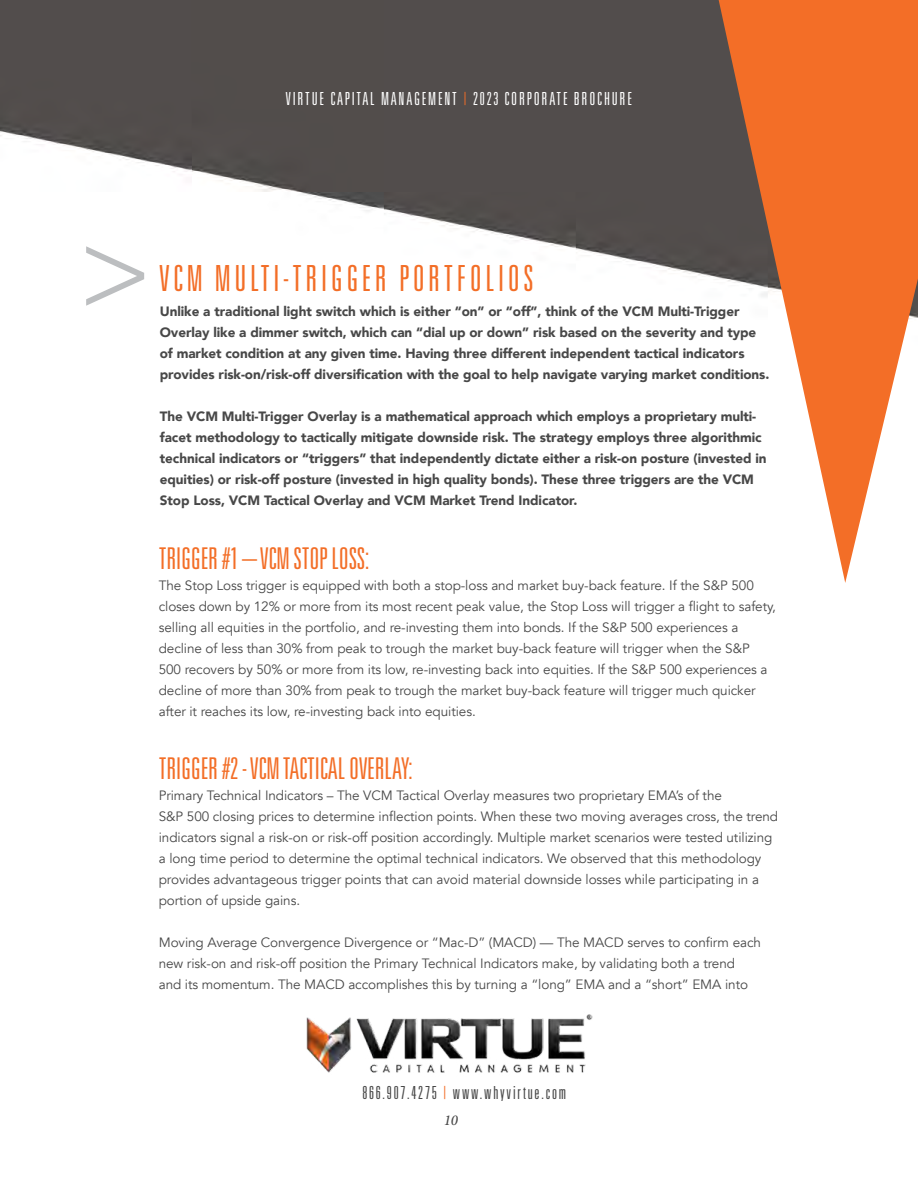
<style>
.page{position:relative;width:918px;height:1188px;background:#fff}
.page>*{position:absolute;margin:0;border:0;box-sizing:border-box;transform-origin:0 0}
.t1{font:300 ultra-condensed 114.6px "Univers LT Std";color:#bcbec0}
.t2{font:300 ultra-condensed 36px "Univers LT Std";letter-spacing:.1em;color:#f36e27}
.t3{font:300 ultra-condensed 30px "Univers LT Std";letter-spacing:-.005em;color:#f36e27}
.t4{font:300 ultra-condensed 18px "Univers LT Std";letter-spacing:.1em;color:#fff}
.t5{font:300 ultra-condensed 18px "Univers LT Std";letter-spacing:.1em;color:#484848}
.t6{font:italic 500 15px "Minion Pro";color:#484848}
.t7{font:13.5px/21px "Avenir";letter-spacing:-.005em;color:#484848}
.t8{font:900 13.5px/21px "Avenir";letter-spacing:-.005em;color:#484848}
.s1{color:#f36e27}
</style>
<div class="page">
<img style="left:0;top:0;width:719px;height:278px">
<img style="left:306px;top:1014px;width:287px;height:59px">
<svg style="left:719px;top:0;width:199px;height:583px;fill:#f36e27"></svg>
<h3 class="t4" style="left:286px;top:89px;width:348px">VIRTUE CAPITAL MANAGEMENT <span class="s1">|</span> 2023 CORPORATE BROCHURE</h3>
<h1 class="t1" style="left:81px;top:205px;width:70px">&gt;</h1>
<h2 class="t2" style="left:160px;top:259px;width:376px">VCM MULTI-TRIGGER PORTFOLIOS</h2>
<p class="t8" style="left:160px;top:300px;width:611px">Unlike a traditional light switch which is either “on” or “off”, think of the VCM Multi-Trigger Overlay like a dimmer switch, which can “dial up or down” risk based on the severity and type of market condition at any given time. Having three different independent tactical indicators provides risk-on/risk-off diversification with the goal to help navigate varying market conditions.</p>
<p class="t8" style="left:160px;top:405px;width:608px">The VCM Multi-Trigger Overlay is a mathematical approach which employs a proprietary multi&shy;facet methodology to tactically mitigate downside risk. The strategy employs three algorithmic technical indicators or “triggers” that independently dictate either a risk-on posture (invested in equities) or risk-off posture (invested in high quality bonds). These three triggers are the VCM Stop Loss, VCM Tactical Overlay and VCM Market Trend Indicator.</p>
<h3 class="t3" style="left:159px;top:542px;width:212px">TRIGGER #1 – VCM STOP LOSS:</h3>
<p class="t7" style="left:159px;top:575px;width:619px">The Stop Loss trigger is equipped with both a stop-loss and market buy-back feature. If the S&amp;P 500 closes down by 12% or more from its most recent peak value, the Stop Loss will trigger a flight to safety, selling all equities in the portfolio, and re-investing them into bonds. If the S&amp;P 500 experiences a decline of less than 30% from peak to trough the market buy-back feature will trigger when the S&amp;P<br>500 recovers by 50% or more from its low, re-investing back into equities. If the S&amp;P 500 experiences a decline of more than 30% from peak to trough the market buy-back feature will trigger much quicker after it reaches its low, re-investing back into equities.</p>
<h3 class="t3" style="left:159px;top:752px;width:255px">TRIGGER #2 - VCM TACTICAL OVERLAY:</h3>
<p class="t7" style="left:159px;top:785px;width:621px">Primary Technical Indicators – The VCM Tactical Overlay measures two proprietary EMA’s of the<br>S&amp;P 500 closing prices to determine inflection points. When these two moving averages cross, the trend indicators signal a risk-on or risk-off position accordingly. Multiple market scenarios were tested utilizing a long time period to determine the optimal technical indicators. We observed that this methodology provides advantageous trigger points that can avoid material downside losses while participating in a portion of upside gains.</p>
<p class="t7" style="left:159px;top:932px;width:604px">Moving Average Convergence Divergence or “Mac-D” (MACD) — The MACD serves to confirm each new risk-on and risk-off position the Primary Technical Indicators make, by validating both a trend and its momentum. The MACD accomplishes this by turning a “long” EMA and a “short” EMA into</p>
<h3 class="t5" style="left:362px;top:1083px;width:205px">866.907.4275 <span class="s1">|</span> www.whyvirtue.com</h3>
<p class="t6" style="left:444px;top:1109px;width:16px">10</p>
</div>
